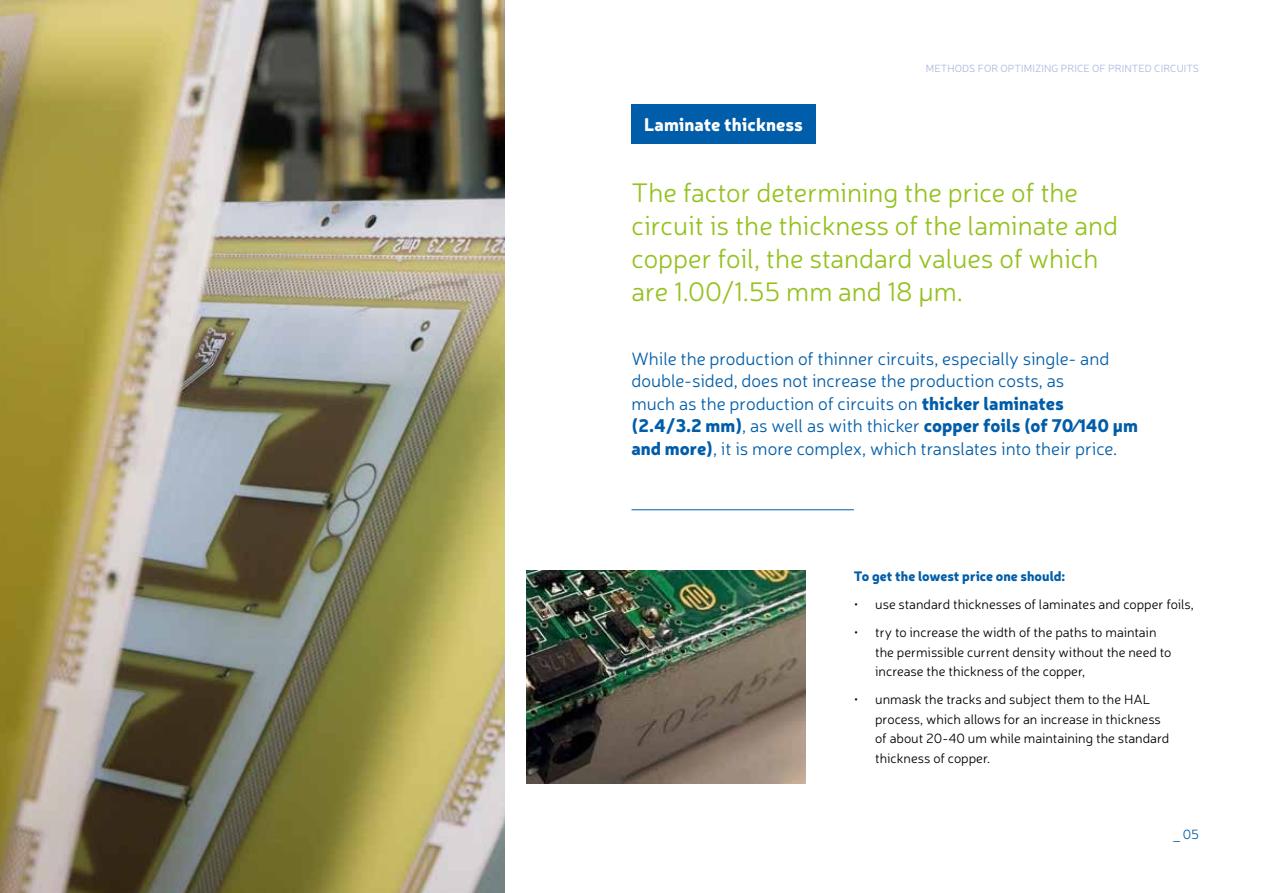
<style>
.page{position:relative;width:1263px;height:893px;background:#fff}
.page>*{position:absolute;margin:0;border:0;box-sizing:border-box;transform-origin:0 0}
.t1{font:300 27px/33px "Neris";color:#95c11f}
.t2{font:300 18px/22.5px "Neris";color:#005da9}
.t3{font:900 18px "Neris";color:#fff}
.t4{font:300 13.5px/19.5px "Neris";color:#000}
.t5{font:900 13.5px "Neris";color:#005da9}
.t6{font:300 13.5px "Neris";color:#005da9}
.t7{font:300 10.5px "Neris";letter-spacing:.01em;color:#a5b7df}
.s1{font-weight:900}
</style>
<div class="page">
<div style="left:631px;top:105px;width:185px;height:39px;background:#005da9"></div>
<img style="left:0;top:1px;width:505px;height:892px">
<hr style="left:631px;top:509px;width:223px;height:1px;background:#005da9">
<img style="left:526px;top:571px;width:280px;height:213px">
<h2 class="t3" style="left:644px;top:111px;width:160px">Laminate thickness</h2>
<p class="t7" style="left:926px;top:61px;width:275px">METHODS FOR OPTIMIZING PRICE OF PRINTED CIRCUITS</p>
<h1 class="t1" style="left:631px;top:175px;width:488px">The factor determining the price of the circuit is the thickness of the laminate and copper foil, the standard values of which are 1.00/1.55 mm and 18 µm.</h1>
<p class="t2" style="left:631px;top:347px;width:508px">While the production of thinner circuits, especially single- and double-sided, does not increase the production costs, as<br>much as the production of circuits on <span class="s1">thicker laminates (2.4/3.2 mm)</span>, as well as with thicker <span class="s1">copper foils (of 70⁄140 µm and more)</span>, it is more complex, which translates into their price.</p>
<p class="t5" style="left:854px;top:566px;width:213px">To get the lowest price one should:</p>
<p class="t4" style="left:854px;top:594px;width:342px">• use standard thicknesses of laminates and copper foils,</p>
<p class="t4" style="left:875px;top:622px;width:298px;text-indent:-21px">• try to increase the width of the paths to maintain the permissible current density without the need to increase the thickness of the copper,</p>
<p class="t4" style="left:875px;top:689px;width:296px;text-indent:-21px">• unmask the tracks and subject them to the HAL process, which allows for an increase in thickness of about 20-40 um while maintaining the standard thickness of copper.</p>
<p class="t6" style="left:1173px;top:826px;width:27px">_ 05</p>
</div>
